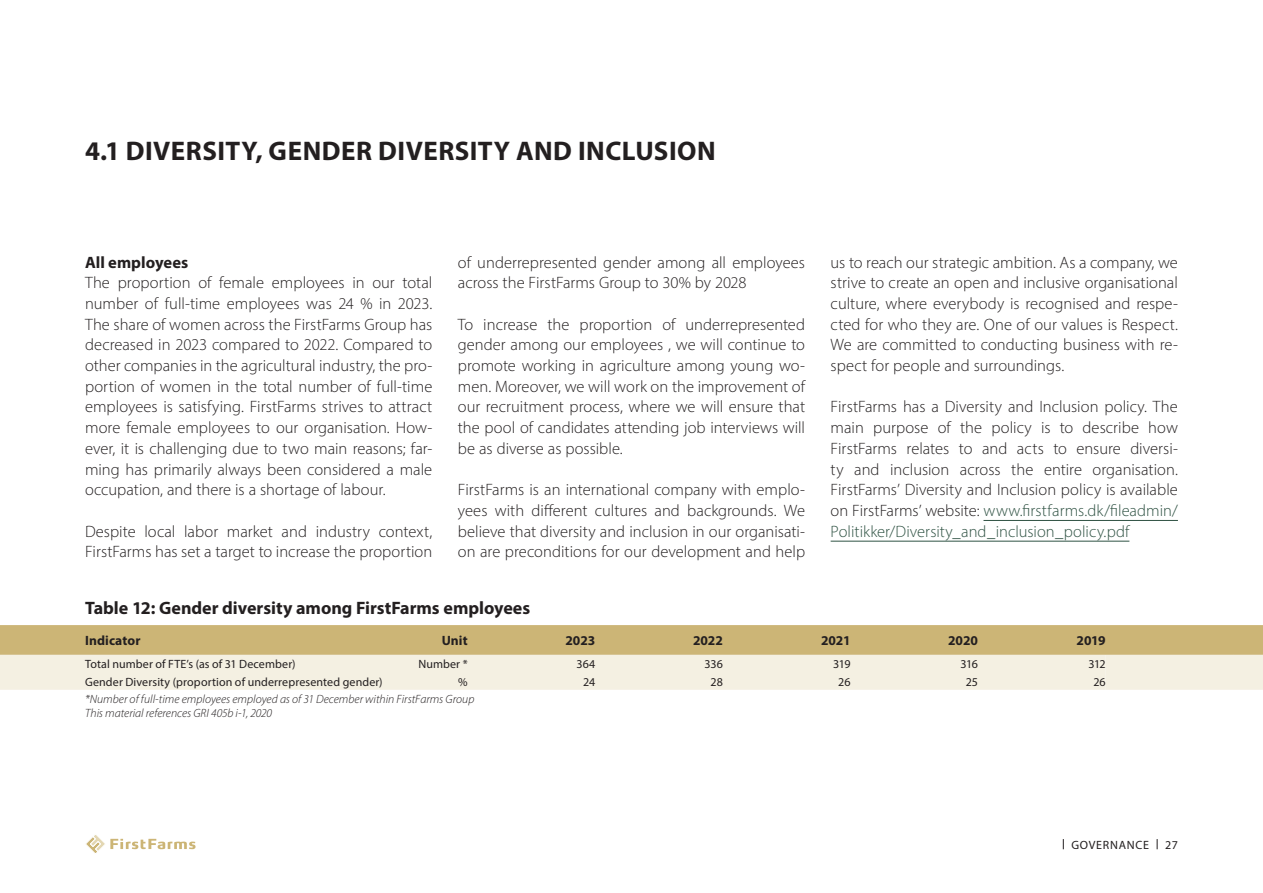
<style>
.page{position:relative;width:1263px;height:893px;background:#fff}
.page>*{position:absolute;margin:0;border:0;box-sizing:border-box;transform-origin:0 0}
.Header_Level_1_BOLD_BLACK{font:700 27px "Myriad Pro";letter-spacing:.02em;color:#231f20}
.TABEL_header_level_1{font:700 18px "Myriad Pro";color:#231f20}
.Body_Left_Justified_BLACK{font:300 16.5px/20.7px "Myriad Pro";color:#231f20;text-align:justify}
.Subheader_Level_2_BLACK{font:700 16.5px "Myriad Pro";color:#231f20}
.TABEL_header_level_1-2{font:700 13.5px "Myriad Pro";letter-spacing:.005em;color:#231f20}
.TABEL_body_light{font:700 13.5px "Myriad Pro";letter-spacing:.01em;color:#231f20}
.TABEL_body_light-2{font:12px "Myriad Pro";letter-spacing:.01em;color:#231f20}
.TABEL_body_light-3{font:italic 300 12px "Myriad Pro";color:#231f20}
.TABEL_body_light-4{font:12px "Myriad Pro";letter-spacing:.06em;color:#231f20}
.TABEL_body_bold{font:12px "Myriad Pro";letter-spacing:.01em;color:#231f20}
.s1{color:#2f5243}
</style>
<div class="page">
<svg style="left:0;top:625px;width:1263px;height:65px"></svg>
<svg style="left:86px;top:835px;width:110px;height:18px"></svg>
<hr style="left:983px;top:520px;width:195px;height:1px;background:#2f5243">
<hr style="left:831px;top:541px;width:298px;height:1px;background:#2f5243">
<p class="Header_Level_1_BOLD_BLACK" style="left:85px;top:133px;width:632px">4.1 DIVERSITY, GENDER DIVERSITY AND INCLUSION</p>
<p class="Subheader_Level_2_BLACK" style="left:85px;top:251px;width:105px">All employees</p>
<p class="Body_Left_Justified_BLACK" style="left:85px;top:272px;width:349px">The proportion of female employees in our total number of full-time employees was 24 % in 2023.<br>The share of women across the FirstFarms Group has decreased in 2023 compared to 2022. Compared to other companies in the agricultural industry, the pro&shy;portion of women in the total number of full-time employees is satisfying. FirstFarms strives to attract more female employees to our organisation. How&shy;ever, it is challenging due to two main reasons; far&shy;ming has primarily always been considered a male occupation, and there is a shortage of labour.</p>
<p class="Body_Left_Justified_BLACK" style="left:85px;top:521px;width:349px">Despite local labor market and industry context,<br>FirstFarms has set a target to increase the proportion</p>
<p class="Body_Left_Justified_BLACK" style="left:458px;top:252px;width:349px">of underrepresented gender among all employees across the FirstFarms Group to 30% by 2028</p>
<p class="Body_Left_Justified_BLACK" style="left:458px;top:314px;width:349px">To increase the proportion of underrepresented gender among our employees , we will continue to promote working in agriculture among young wo&shy;men. Moreover, we will work on the improvement of our recruitment process, where we will ensure that the pool of candidates attending job interviews will be as diverse as possible.</p>
<p class="Body_Left_Justified_BLACK" style="left:458px;top:479px;width:349px">FirstFarms is an international company with emplo&shy;yees with different cultures and backgrounds. We believe that diversity and inclusion in our organisati&shy;on are preconditions for our development and help</p>
<p class="TABEL_header_level_1" style="left:85px;top:596px;width:447px">Table 12: Gender diversity among FirstFarms employees</p>
<p class="Body_Left_Justified_BLACK" style="left:831px;top:252px;width:349px">us to reach our strategic ambition. As a company, we strive to create an open and inclusive organisational culture, where everybody is recognised and respe&shy;cted for who they are. One of our values is Respect.<br>We are committed to conducting business with re&shy;spect for people and surroundings.</p>
<p class="Body_Left_Justified_BLACK" style="left:831px;top:396px;width:349px">FirstFarms has a Diversity and Inclusion policy. The main purpose of the policy is to describe how FirstFarms relates to and acts to ensure diversi&shy;ty and inclusion across the entire organisation.<br>FirstFarms’ Diversity and Inclusion policy is available on FirstFarms’ website: <span class="s1">www.firstfarms.dk/fileadmin/ Politikker/Diversity_and_inclusion_policy.pdf</span></p>
<p class="TABEL_body_light" style="left:85px;top:632px;width:57px">Indicator</p>
<p class="TABEL_header_level_1-2" style="left:442px;top:632px;width:28px">Unit</p>
<p class="TABEL_header_level_1-2" style="left:565px;top:632px;width:31px">2023</p>
<p class="TABEL_header_level_1-2" style="left:693px;top:632px;width:31px">2022</p>
<p class="TABEL_header_level_1-2" style="left:821px;top:632px;width:31px">2021</p>
<p class="TABEL_header_level_1-2" style="left:948px;top:632px;width:31px">2020</p>
<p class="TABEL_header_level_1-2" style="left:1076px;top:632px;width:31px">2019</p>
<p class="TABEL_body_light-2" style="left:85px;top:657px;width:212px">Total number of FTE’s (as of 31 December)</p>
<p class="TABEL_body_bold" style="left:418px;top:657px;width:51px">Number *</p>
<p class="TABEL_body_light-2" style="left:576px;top:657px;width:20px">364</p>
<p class="TABEL_body_light-2" style="left:705px;top:657px;width:20px">336</p>
<p class="TABEL_body_light-2" style="left:833px;top:657px;width:19px">319</p>
<p class="TABEL_body_light-2" style="left:961px;top:657px;width:19px">316</p>
<p class="TABEL_body_light-2" style="left:1088px;top:657px;width:19px">312</p>
<p class="TABEL_body_light-2" style="left:85px;top:674px;width:299px">Gender Diversity (proportion of underrepresented gender)</p>
<p class="TABEL_body_bold" style="left:458px;top:674px;width:11px">%</p>
<p class="TABEL_body_light-2" style="left:583px;top:674px;width:14px">24</p>
<p class="TABEL_body_light-2" style="left:711px;top:674px;width:14px">28</p>
<p class="TABEL_body_light-2" style="left:838px;top:674px;width:14px">26</p>
<p class="TABEL_body_light-2" style="left:966px;top:674px;width:14px">25</p>
<p class="TABEL_body_light-2" style="left:1093px;top:674px;width:14px">26</p>
<p class="TABEL_body_light-3" style="left:85px;top:692px;width:391px">*Number of full-time employees employed as of 31 December within FirstFarms Group</p>
<p class="TABEL_body_light-3" style="left:85px;top:706px;width:188px">This material references GRI 405b i-1, 2020</p>
<p class="TABEL_body_light-4" style="left:1071px;top:837px;width:79px">GOVERNANCE</p>
<p class="TABEL_body_light-2" style="left:1165px;top:837px;width:14px">27</p>
</div>
